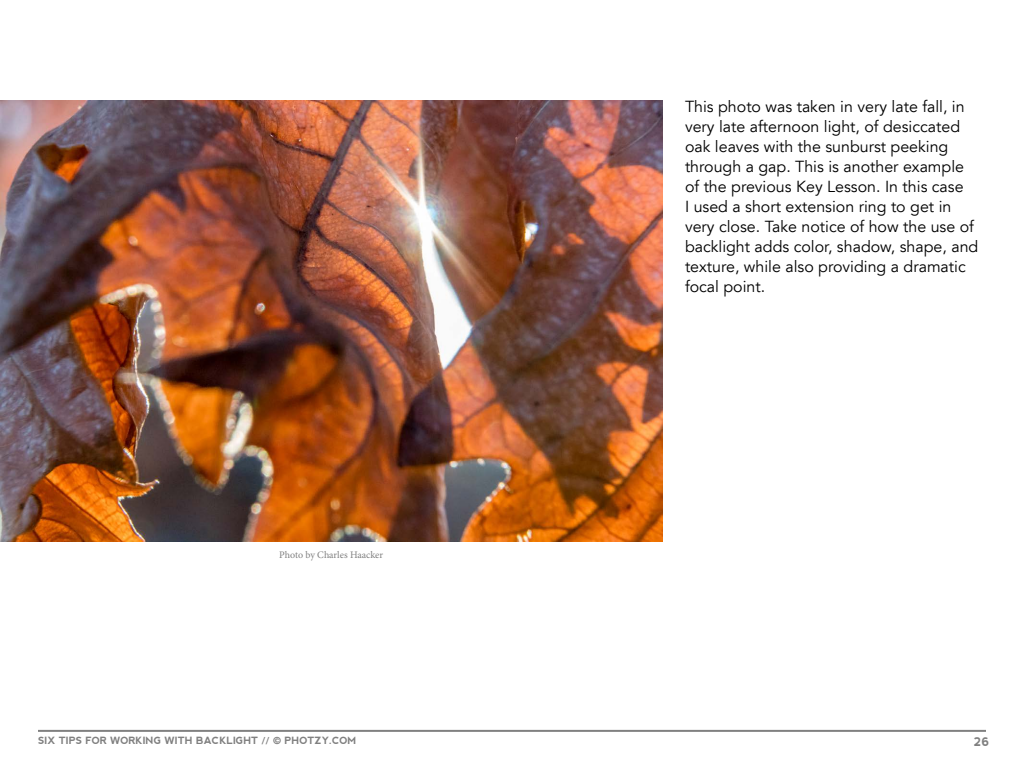
<style>
.page{position:relative;width:1024px;height:768px;background:#fff}
.page>*{position:absolute;margin:0;border:0;box-sizing:border-box;transform-origin:0 0}
.t1{font:16px/20px "Avenir LT";color:#000}
.t2{font:700 12px "nevis";color:#808080}
.t3{font:700 10px "nevis";color:#808080}
.t4{font:10px "Minion Pro";letter-spacing:-.005em;color:#808080}
.s1{font-family:"Avenir LT";font-weight:900}
</style>
<div class="page">
<hr style="left:38px;top:730px;width:948px;height:2px;background:#808080">
<img style="left:0;top:100px;width:662px;height:442px">
<p class="t4" style="left:279px;top:548px;width:105px">Photo by Charles Haacker</p>
<p class="t1" style="left:685px;top:97px;width:295px">This photo was taken in very late fall, in very late afternoon light, of desiccated oak leaves with the sunburst peeking through a gap. This is another example of the previous Key Lesson. In this case<br>I used a short extension ring to get in very close. Take notice of how the use of backlight adds color, shadow, shape, and texture, while also providing a dramatic focal point.</p>
<p class="t3" style="left:38px;top:735px;width:320px">SIX TIPS FOR WORKING WITH BACKLIGHT // <span class="s1">©</span> PHOTZY.COM</p>
<p class="t2" style="left:974px;top:735px;width:17px">26</p>
</div>
